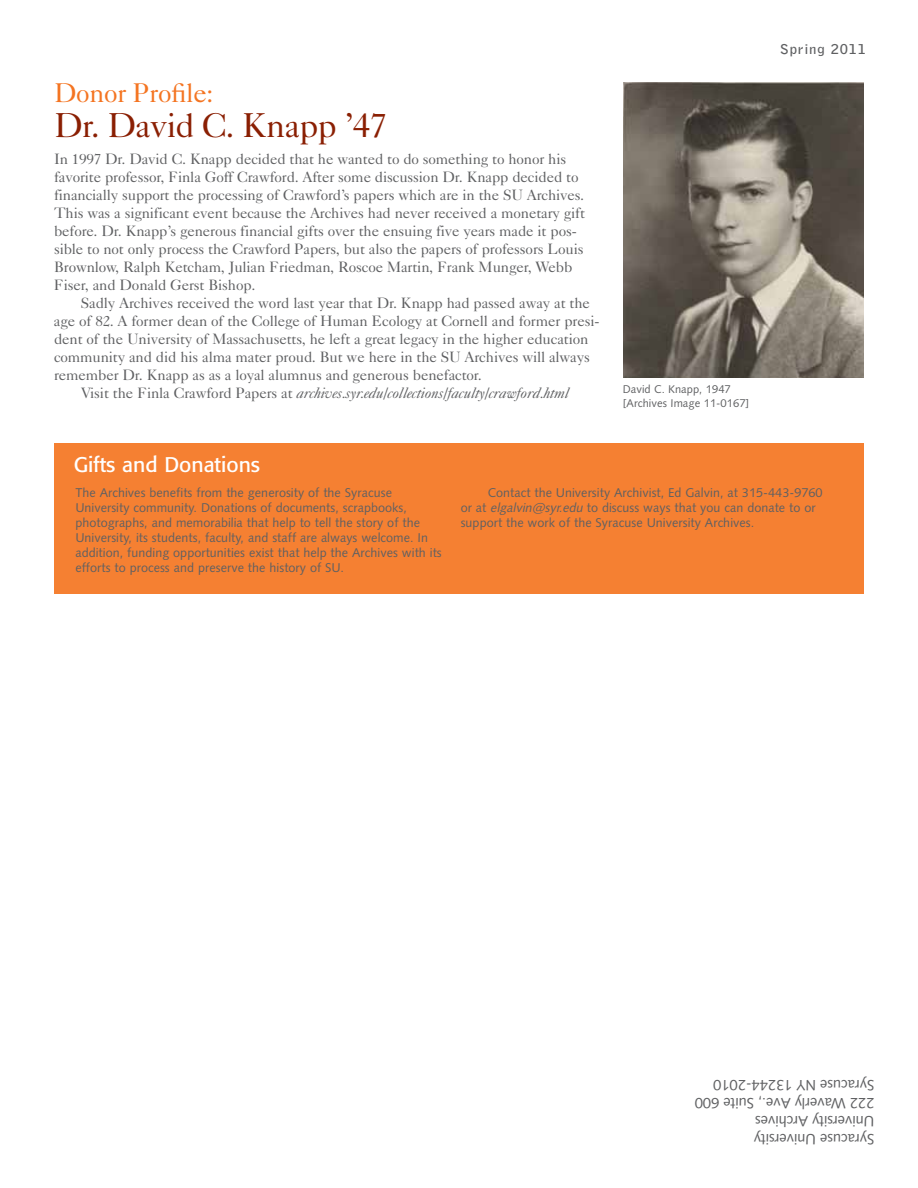
<style>
.page{position:relative;width:918px;height:1188px;background:#fff}
.page>*{position:absolute;margin:0;border:0;box-sizing:border-box;transform-origin:0 0}
.t1{font:34.5px "Caslon Five Forty";letter-spacing:-.02em;color:#8a1f03}
.t2{font:27px "Caslon Five Forty";letter-spacing:-.01em;color:#f47421}
.t3{font:21px "Formata";color:#fff}
.t4{font:15px/18px "Caslon Five Forty";letter-spacing:-.01em;color:#5f6062}
.t5{font:15px/18px "Humanist 531 BT Roman A";letter-spacing:-.01em;color:#5f6062}
.t6{font:italic 15px "Caslon Five Forty";letter-spacing:-.01em;color:#5f6062}
.t7{font:700 13.5px "Bell Gothic";letter-spacing:.05em;color:#5f6062;scale:1.1 1}
.t8{font:12.75px/15px "Humanist 531 BT Roman A";color:#5f6062}
.t9{font:11.25px/13.5px "Humanist 531 BT Roman A";color:#5f6062}
.s1{font-style:normal}
.s2{font-style:italic}
</style>
<div class="page">
<div style="left:54px;top:443px;width:810px;height:151px;background:#f58032"></div>
<img style="left:623px;top:82px;width:241px;height:295px">
<h2 class="t2" style="left:54px;top:76px;width:161px">Donor Profile:</h2>
<h1 class="t1" style="left:54px;top:104px;width:335px">Dr. David C. Knapp ’47</h1>
<p class="t4" style="left:54px;top:150px;width:533px">In 1997 Dr. David C. Knapp decided that he wanted to do something to honor his favorite professor, Finla Goff Crawford. After some discussion Dr. Knapp decided to financially support the processing of Crawford’s papers which are in the SU Archives.<br>This was a significant event because the Archives had never received a monetary gift before. Dr. Knapp’s generous financial gifts over the ensuing five years made it pos&shy;sible to not only process the Crawford Papers, but also the papers of professors Louis Brownlow, Ralph Ketcham, Julian Friedman, Roscoe Martin, Frank Munger, Webb Fiser, and Donald Gerst Bishop.</p>
<p class="t4" style="left:81px;top:294px;width:511px">Sadly Archives received the word last year that Dr. Knapp had passed away at the</p>
<p class="t4" style="left:54px;top:312px;width:547px">age of 82. A former dean of the College of Human Ecology at Cornell and former presi-</p>
<p class="t4" style="left:54px;top:330px;width:536px">dent of the University of Massachusetts, he left a great legacy in the higher education</p>
<p class="t4" style="left:54px;top:348px;width:538px">community and did his alma mater proud. But we here in the SU Archives will always</p>
<p class="t4" style="left:54px;top:366px;width:430px">remember Dr. Knapp as as a loyal alumnus and generous benefactor.</p>
<p class="t6" style="left:81px;top:384px;width:490px"><span class="s1">Visit the Finla Crawford Papers at</span> archives.syr.edu/collections/faculty/crawford.html</p>
<h3 class="t3" style="left:74px;top:452px;width:188px">Gifts and Donations</h3>
<p class="t9" style="left:623px;top:382px;width:128px">David C. Knapp, 1947 [Archives Image 11-0167]</p>
<p class="t7" style="left:780px;top:41px;width:80px">Spring 2011</p>
<p class="t8" style="left:75px;top:485px;width:368px">The Archives benefits from the generosity of the Syracuse University community. Donations of documents, scrapbooks, photographs, and memorabilia that help to tell the story of the University, its students, faculty, and staff are always welcome. In addition, funding opportunities exist that help the Archives with its efforts to process and preserve the history of SU.</p>
<p class="t8" style="left:461px;top:485px;width:364px;text-indent:27px">Contact the University Archivist, Ed Galvin, at 315-443-9760 or at <span class="s2">elgalvin@syr.edu</span> to discuss ways that you can donate to or support the work of the Syracuse University Archives.</p>
<p class="t5" style="left:874px;top:1149px;width:181px;rotate:-180deg">Syracuse University<br>University Archives<br>222 Waverly Ave., Suite 600<br>Syracuse NY 13244-2010</p>
</div>
